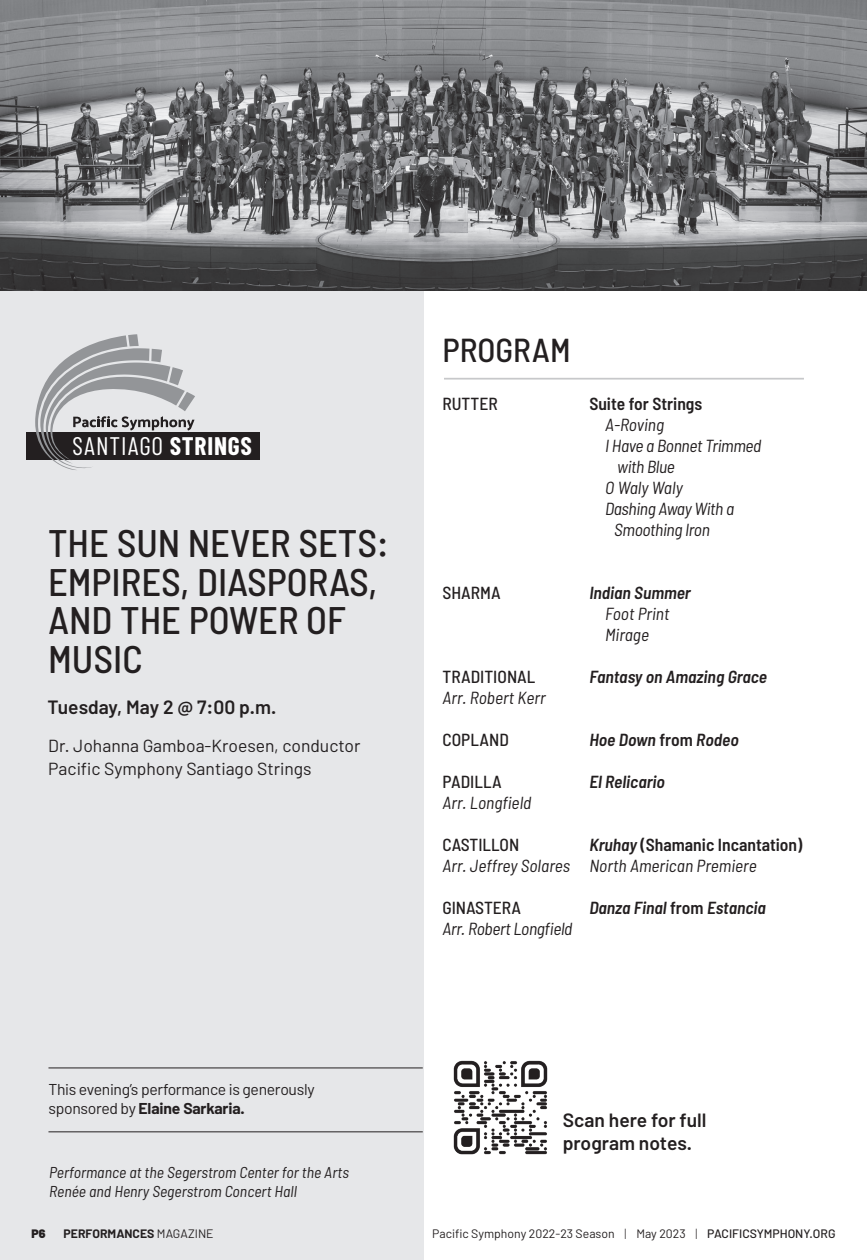
<style>
.page{position:relative;width:867px;height:1260px;background:#fff}
.page>*{position:absolute;margin:0;border:0;box-sizing:border-box;transform-origin:0 0}
._2019PS_Memo_Title{font:500 semi-condensed 38.5px/38.5px "Barlow";color:#231f20}
._2019PS_Memo_Title-2{font:500 semi-condensed 33.25px "Barlow";color:#231f20}
.t1{font:25.55px "Barlow Condensed";letter-spacing:.03em;color:#fff}
.PS_Program_Notes_COM{font:600 19.25px/23.1px "Barlow";color:#231f20}
._2019PS_Memo_Perform{font:600 19.25px "Barlow";color:#231f20}
.PS_Program_Memo_Piec{font:italic 600 semi-condensed 17.5px "Barlow";color:#231f20}
.PS_Program_Memo_Arra{font:italic semi-condensed 17.5px "Barlow";letter-spacing:-.02em;color:#231f20}
._2019PS_Memo_Body{font:17.5px "Barlow";color:#231f20}
.PS_Program_Memo_Comp{font:500 semi-condensed 17.5px "Barlow";color:#231f20}
.PS_Program_Memo_Comp-2{font:italic semi-condensed 17.5px "Barlow";color:#231f20}
.PS_Program_Memo_Piec-2{font:600 semi-condensed 17.5px "Barlow";color:#231f20}
.PS_Program_Memo_Piec-3{font:italic semi-condensed 17.5px "Barlow";color:#231f20}
.PS_Program_Memo_Comp-3{font:italic semi-condensed 17.5px "Barlow";letter-spacing:-.02em;color:#231f20}
.PS_Program_Memo_Arra-2{font:italic semi-condensed 17.5px "Barlow";color:#231f20}
._2019PS_Memo_Perform-2{font:italic semi-condensed 15.75px/18.9px "Barlow";color:#231f20}
.t2{font:15.75px "Barlow";letter-spacing:-.02em;color:#231f20}
.t3{font:700 15.75px "Barlow";letter-spacing:-.01em;color:#231f20}
.t4{font:12.25px "Barlow";color:#231f20}
.t5{font:700 12.25px "Barlow";color:#231f20}
.t6{font:900 12.25px "Barlow";color:#231f20}
.s1{font-weight:700}
.s2{font-style:normal}
.s3{font-style:italic}
.s4{font-weight:400}
.s5{font-weight:300}
.s6{font-weight:500}
</style>
<div class="page">
<div style="left:0;top:282px;width:423px;height:978px;background:#e6e7e9"></div>
<hr style="left:444px;top:378px;width:359px;height:2px;background:#c7c8ca">
<div style="left:26px;top:432px;width:234px;height:28px;background:#231f20"></div>
<svg style="left:35px;top:334px;width:160px;height:136px"></svg>
<img style="left:0;top:0;width:866px;height:290px">
<hr style="left:48px;top:1068px;width:374px;height:1px;background:#231f20">
<hr style="left:48px;top:1131px;width:374px;height:1px;background:#231f20">
<img style="left:453px;top:1060px;width:95px;height:95px">
<p class="t1" style="left:72px;top:430px;width:181px">SANTIAGO <span class="s1">STRINGS</span></p>
<p class="_2019PS_Memo_Title" style="left:48px;top:523px;width:341px">THE SUN NEVER SETS:<br>EMPIRES, DIASPORAS,<br>AND THE POWER OF<br>MUSIC</p>
<p class="_2019PS_Memo_Perform" style="left:48px;top:695px;width:230px">Tuesday, May 2 @ 7:00 p.m.</p>
<p class="_2019PS_Memo_Body" style="left:48px;top:735px;width:313px">Dr. Johanna Gamboa-Kroesen, conductor</p>
<p class="_2019PS_Memo_Body" style="left:48px;top:758px;width:264px">Pacific Symphony Santiago Strings</p>
<p class="_2019PS_Memo_Title-2" style="left:442px;top:330px;width:130px">PROGRAM</p>
<p class="PS_Program_Memo_Comp" style="left:442px;top:392px;width:57px">RUTTER</p>
<p class="PS_Program_Memo_Piec-2" style="left:589px;top:392px;width:114px">Suite for Strings</p>
<p class="PS_Program_Memo_Arra" style="left:605px;top:413px;width:60px">A-Roving</p>
<p class="PS_Program_Memo_Arra" style="left:605px;top:434px;width:158px">I Have a Bonnet Trimmed</p>
<p class="PS_Program_Memo_Arra" style="left:617px;top:455px;width:59px">with Blue</p>
<p class="PS_Program_Memo_Arra-2" style="left:605px;top:476px;width:79px">O Waly Waly</p>
<p class="PS_Program_Memo_Arra" style="left:605px;top:497px;width:131px">Dashing Away With a</p>
<p class="PS_Program_Memo_Arra" style="left:614px;top:518px;width:97px">Smoothing Iron</p>
<p class="PS_Program_Memo_Comp" style="left:442px;top:581px;width:60px">SHARMA</p>
<p class="PS_Program_Memo_Comp" style="left:442px;top:665px;width:94px">TRADITIONAL</p>
<p class="PS_Program_Memo_Comp-2" style="left:442px;top:686px;width:105px">Arr. Robert Kerr</p>
<p class="PS_Program_Memo_Comp" style="left:442px;top:728px;width:68px">COPLAND</p>
<p class="PS_Program_Memo_Comp" style="left:442px;top:770px;width:61px">PADILLA</p>
<p class="PS_Program_Memo_Comp-2" style="left:442px;top:791px;width:90px">Arr. Longfield</p>
<p class="PS_Program_Memo_Comp" style="left:442px;top:833px;width:78px">CASTILLON</p>
<p class="PS_Program_Memo_Comp-2" style="left:442px;top:854px;width:129px">Arr. Jeffrey Solares</p>
<p class="PS_Program_Memo_Comp" style="left:442px;top:896px;width:80px">GINASTERA</p>
<p class="PS_Program_Memo_Comp-3" style="left:442px;top:917px;width:131px">Arr. Robert Longfield</p>
<p class="PS_Program_Memo_Piec" style="left:589px;top:581px;width:103px">Indian Summer</p>
<p class="PS_Program_Memo_Arra-2" style="left:605px;top:602px;width:66px">Foot Print</p>
<p class="PS_Program_Memo_Arra" style="left:605px;top:623px;width:45px">Mirage</p>
<p class="PS_Program_Memo_Piec" style="left:589px;top:665px;width:179px">Fantasy on Amazing Grace</p>
<p class="PS_Program_Memo_Piec" style="left:589px;top:728px;width:151px">Hoe Down <span class="s2">from</span> Rodeo</p>
<p class="PS_Program_Memo_Piec" style="left:589px;top:770px;width:77px">El Relicario</p>
<p class="PS_Program_Memo_Piec-2" style="left:589px;top:833px;width:214px"><span class="s3">Kruhay</span> (Shamanic Incantation)</p>
<p class="PS_Program_Memo_Piec-3" style="left:589px;top:854px;width:169px">North American Premiere</p>
<p class="PS_Program_Memo_Piec" style="left:589px;top:896px;width:178px">Danza Final <span class="s2">from</span> Estancia</p>
<p class="t2" style="left:48px;top:1080px;width:267px">This evening’s performance is generously</p>
<p class="t3" style="left:48px;top:1098px;width:198px"><span class="s4">sponsored by</span> Elaine Sarkaria.</p>
<p class="_2019PS_Memo_Perform-2" style="left:49px;top:1163px;width:301px">Performance at the Segerstrom Center for the Arts<br>Renée and Henry Segerstrom Concert Hall</p>
<p class="PS_Program_Notes_COM" style="left:562px;top:1108px;width:145px">Scan here for full program notes.</p>
<p class="t6" style="left:32px;top:1226px;width:16px">P6</p>
<p class="t5" style="left:64px;top:1226px;width:151px">PERFORMANCES <span class="s4">MAGAZINE</span></p>
<p class="t4" style="left:432px;top:1226px;width:404px">Pacific Symphony 2022-23 Season <span class="s5">|</span> May 2023 <span class="s5">|</span> <span class="s6">PACIFICSYMPHONY.ORG</span></p>
</div>
